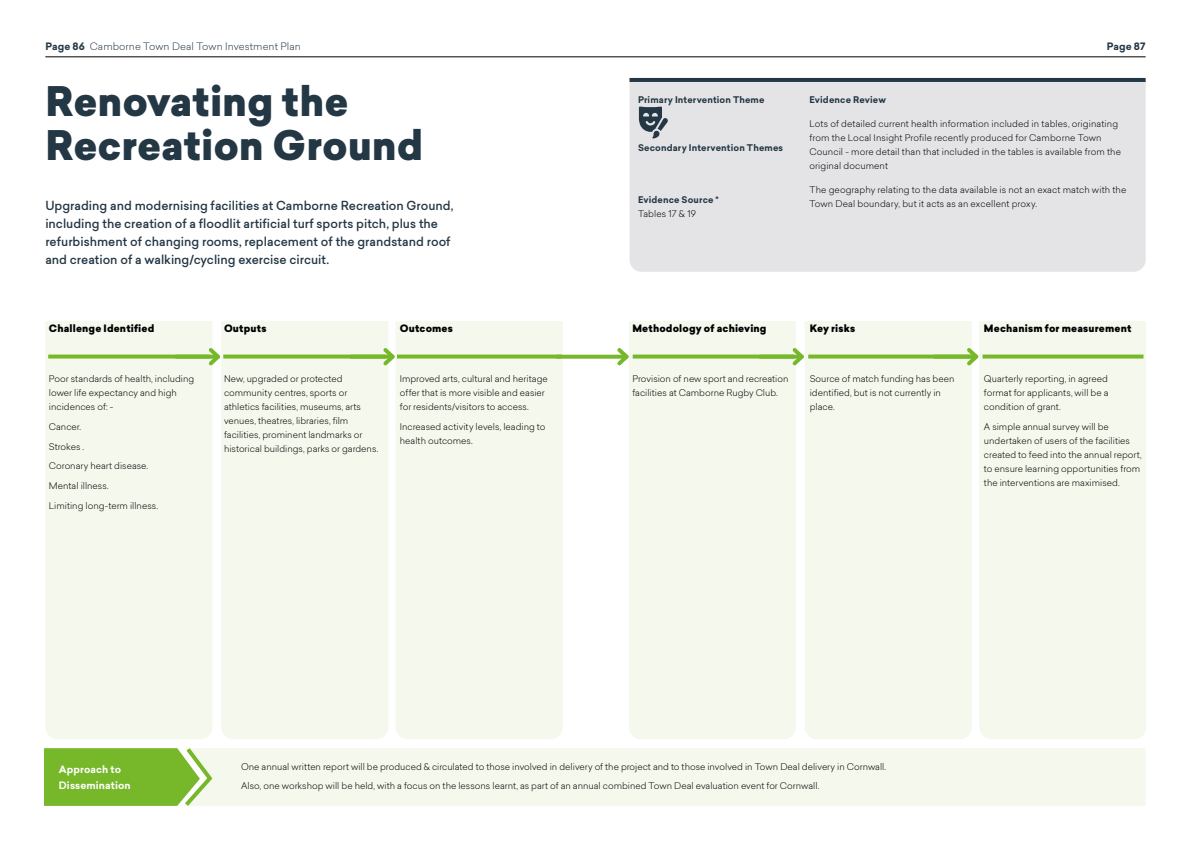
<style>
.page{position:relative;width:1191px;height:842px;background:#fff}
.page>*{position:absolute;margin:0;border:0;box-sizing:border-box;transform-origin:0 0}
.t1{font:900 40px/44px "Sailec";letter-spacing:-.005em;color:#243745}
.t2{font:500 12px/18px "Sailec";color:#243745}
.t3{font:900 10px "Sailec";letter-spacing:.015em;color:#000}
.t4{font:300 10px "Sailec";letter-spacing:.005em;color:#243745}
.t5{font:700 10px/16px "Sailec";letter-spacing:.01em;color:#fff}
.t6{font:700 10px "Sailec";letter-spacing:.01em;color:#243745}
.t7{font:300 9px/14px "Sailec";color:#000}
.t8{font:700 9px "Sailec";letter-spacing:.015em;color:#243745}
.s1{font-weight:700}
</style>
<div class="page">
<hr style="left:45px;top:57px;width:1100px;height:1px;background:#000">
<div style="left:45px;top:321px;width:167px;height:418px;background:#f4f8ed"></div>
<div style="left:629px;top:321px;width:167px;height:418px;background:#f4f8ed"></div>
<div style="left:221px;top:321px;width:167px;height:418px;background:#f4f8ed"></div>
<div style="left:805px;top:321px;width:166px;height:418px;background:#f4f8ed"></div>
<div style="left:396px;top:321px;width:167px;height:418px;background:#f4f8ed"></div>
<div style="left:979px;top:321px;width:167px;height:418px;background:#f4f8ed"></div>
<div style="left:629px;top:82px;width:516px;height:190px;background:#e4e4e7"></div>
<div style="left:215px;top:748px;width:930px;height:58px;background:#f4f8ed"></div>
<svg style="left:48px;top:355px;width:128px;height:4px"></svg>
<svg style="left:398px;top:355px;width:159px;height:4px"></svg>
<svg style="left:224px;top:355px;width:127px;height:4px"></svg>
<svg style="left:632px;top:355px;width:128px;height:4px"></svg>
<hr style="left:629px;top:78px;width:516px;height:4px;background:#243745">
<svg style="left:808px;top:355px;width:126px;height:4px"></svg>
<svg style="left:982px;top:355px;width:161px;height:4px"></svg>
<svg style="left:44px;top:748px;width:171px;height:58px;background:#86c044"></svg>
<svg style="left:176px;top:355px;width:29px;height:4px"></svg>
<svg style="left:205px;top:344px;width:19px;height:25px"></svg>
<svg style="left:351px;top:355px;width:29px;height:4px"></svg>
<svg style="left:380px;top:344px;width:18px;height:25px"></svg>
<svg style="left:557px;top:355px;width:56px;height:4px"></svg>
<svg style="left:613px;top:344px;width:19px;height:25px"></svg>
<svg style="left:760px;top:355px;width:29px;height:4px"></svg>
<svg style="left:789px;top:344px;width:18px;height:25px"></svg>
<svg style="left:934px;top:355px;width:29px;height:4px"></svg>
<svg style="left:963px;top:344px;width:19px;height:25px"></svg>
<svg style="left:639px;top:106px;width:29px;height:32px"></svg>
<p class="t4" style="left:45px;top:39px;width:257px"><span class="s1">Page 86</span> Camborne Town Deal Town Investment Plan</p>
<p class="t6" style="left:1106px;top:39px;width:40px">Page 87</p>
<h1 class="t1" style="left:45px;top:80px;width:379px">Renovating the<br>Recreation Ground</h1>
<p class="t8" style="left:809px;top:93px;width:78px">Evidence Review</p>
<p class="t7" style="left:809px;top:116px;width:313px">Lots of detailed current health information included in tables, originating from the Local Insight Profile recently produced for Camborne Town Council - more detail than that included in the tables is available from the original document</p>
<p class="t7" style="left:809px;top:182px;width:318px">The geography relating to the data available is not an exact match with the<br>Town Deal boundary, but it acts as an excellent proxy.</p>
<p class="t8" style="left:638px;top:93px;width:128px">Primary Intervention Theme</p>
<p class="t8" style="left:638px;top:141px;width:147px">Secondary Intervention Themes</p>
<p class="t8" style="left:638px;top:193px;width:82px">Evidence Source *</p>
<p class="t7" style="left:638px;top:207px;width:59px">Tables 17 &amp; 19</p>
<p class="t2" style="left:45px;top:197px;width:410px">Upgrading and modernising facilities at Camborne Recreation Ground, including the creation of a floodlit artificial turf sports pitch, plus the refurbishment of changing rooms, replacement of the grandstand roof and creation of a walking/cycling exercise circuit.</p>
<p class="t3" style="left:49px;top:321px;width:107px">Challenge Identified</p>
<p class="t7" style="left:49px;top:372px;width:147px">Poor standards of health, including lower life expectancy and high incidences of: -</p>
<p class="t7" style="left:49px;top:416px;width:111px;line-height:19.7px">Cancer.<br>Strokes .<br>Coronary heart disease.<br>Mental illness.<br>Limiting long-term illness.</p>
<p class="t3" style="left:224px;top:321px;width:44px">Outputs</p>
<p class="t7" style="left:224px;top:372px;width:156px">New, upgraded or protected community centres, sports or athletics facilities, museums, arts venues, theatres, libraries, film facilities, prominent landmarks or historical buildings, parks or gardens.</p>
<p class="t3" style="left:400px;top:321px;width:55px">Outcomes</p>
<p class="t7" style="left:400px;top:372px;width:149px">Improved arts, cultural and heritage offer that is more visible and easier for residents/visitors to access.</p>
<p class="t7" style="left:400px;top:419px;width:147px">Increased activity levels, leading to health outcomes.</p>
<p class="t3" style="left:632px;top:321px;width:136px">Methodology of achieving</p>
<p class="t7" style="left:632px;top:372px;width:158px">Provision of new sport and recreation facilities at Camborne Rugby Club.</p>
<p class="t3" style="left:809px;top:321px;width:47px">Key risks</p>
<p class="t7" style="left:809px;top:372px;width:146px">Source of match funding has been identified, but is not currently in place.</p>
<p class="t3" style="left:984px;top:321px;width:149px">Mechanism for measurement</p>
<p class="t7" style="left:984px;top:372px;width:126px;text-align:justify">Quarterly reporting, in agreed format for applicants, will be a condition of grant.</p>
<p class="t7" style="left:984px;top:419px;width:159px">A simple annual survey will be undertaken of users of the facilities created to feed into the annual report, to ensure learning opportunities from the interventions are maximised.</p>
<p class="t5" style="left:59px;top:762px;width:73px">Approach to<br>Dissemination</p>
<p class="t7" style="left:241px;top:756px;width:646px;line-height:19.7px">One annual written report will be produced &amp; circulated to those involved in delivery of the project and to those involved in Town Deal delivery in Cornwall.<br>Also, one workshop will be held, with a focus on the lessons learnt, as part of an annual combined Town Deal evaluation event for Cornwall.</p>
</div>
